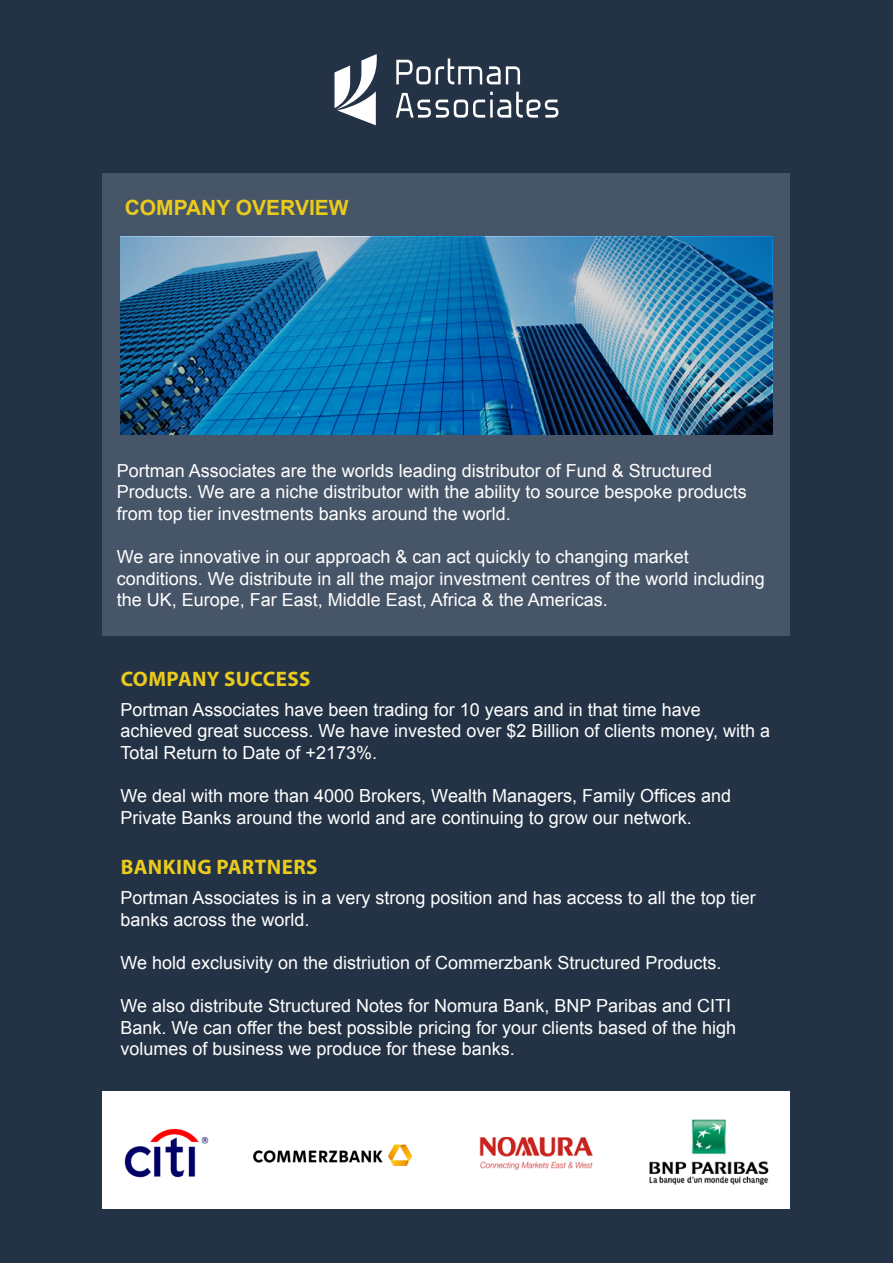
<style>
.page{position:relative;width:893px;height:1263px;background:#233245}
.page>*{position:absolute;margin:0;border:0;box-sizing:border-box;transform-origin:0 0}
.t1{font:700 21px "Myriad Pro";letter-spacing:.02em;color:#eacb1d}
.t2{font:700 21px "Arial";color:#eacb1d}
.t3{font:18px/21.6px "Arial";color:#fff}
</style>
<div class="page">
<div style="left:103px;top:174px;width:687px;height:462px;background:#475568"></div>
<svg style="left:335px;top:54px;width:42px;height:71px"></svg>
<svg style="left:396px;top:58px;width:124px;height:26px"></svg>
<svg style="left:396px;top:92px;width:162px;height:26px"></svg>
<img style="left:120px;top:237px;width:652px;height:198px">
<div style="left:103px;top:1091px;width:687px;height:118px;background:#fff"></div>
<img style="left:649px;top:1119px;width:120px;height:66px">
<img style="left:124px;top:1128px;width:85px;height:50px">
<img style="left:253px;top:1144px;width:159px;height:23px">
<img style="left:480px;top:1137px;width:113px;height:33px">
<p class="t2" style="left:125px;top:194px;width:226px">COMPANY OVERVIEW</p>
<p class="t3" style="left:117px;top:460px;width:631px">Portman Associates are the worlds leading distributor of Fund &amp; Structured<br>Products. We are a niche distributor with the ability to source bespoke products from top tier investments banks around the world.</p>
<p class="t3" style="left:117px;top:546px;width:649px">We are innovative in our approach &amp; can act quickly to changing market conditions. We distribute in all the major investment centres of the world including the UK, Europe, Far East, Middle East, Africa &amp; the Americas.</p>
<p class="t1" style="left:121px;top:665px;width:191px">COMPANY SUCCESS</p>
<p class="t3" style="left:120px;top:699px;width:651px">Portman Associates have been trading for 10 years and in that time have achieved great success. We have invested over $2 Billion of clients money, with a<br>Total Return to Date of +2173%.</p>
<p class="t3" style="left:120px;top:785px;width:612px">We deal with more than 4000 Brokers, Wealth Managers, Family Offices and<br>Private Banks around the world and are continuing to grow our network.</p>
<p class="t1" style="left:121px;top:853px;width:198px">BANKING PARTNERS</p>
<p class="t3" style="left:120px;top:887px;width:637px">Portman Associates is in a very strong position and has access to all the top tier banks across the world.</p>
<p class="t3" style="left:120px;top:952px;width:602px">We hold exclusivity on the distriution of Commerzbank Structured Products.</p>
<p class="t3" style="left:120px;top:995px;width:617px">We also distribute Structured Notes for Nomura Bank, BNP Paribas and CITI<br>Bank. We can offer the best possible pricing for your clients based of the high volumes of business we produce for these banks.</p>
</div>
